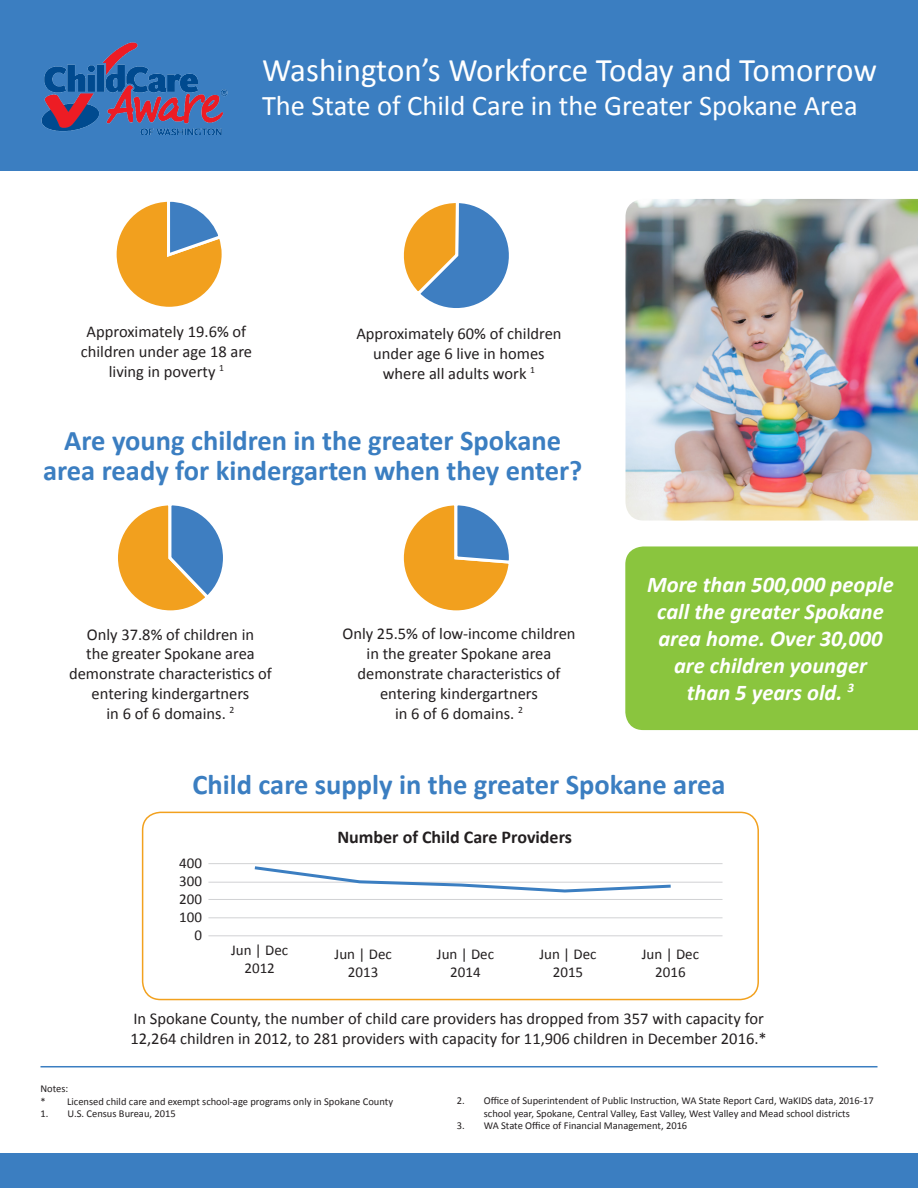
<style>
.page{position:relative;width:918px;height:1188px;background:#fff}
.page>*{position:absolute;margin:0;border:0;box-sizing:border-box;transform-origin:0 0}
.t1{font:33px "Calibri";color:#fff}
.t2{font:700 28.5px/30px "Calibri";color:#3b7ec1;text-align:center}
.t3{font:28.5px "Calibri";color:#fff}
.t4{font:italic 700 22.5px/27px "Calibri";color:#fff;text-align:center}
.t5{font:700 18px "Calibri";color:#231f20}
.t6{font:16.5px/19.8px "Calibri";color:#231f20;text-align:center}
.t7{font:15px "Calibri";color:#231f20}
.t8{font:10.5px/12.6px "Calibri";color:#231f20;text-align:center}
</style>
<div class="page">
<div style="left:0;top:0;width:918px;height:171px;background:#3b7ec1"></div>
<div style="left:0;top:1153px;width:918px;height:35px;background:#3b7ec1"></div>
<img style="left:41px;top:42px;width:187px;height:92px">
<hr style="left:40px;top:1066px;width:838px;height:1px;background:#3b7ec1">
<svg style="left:116px;top:201px;width:106px;height:106px"></svg>
<svg style="left:403px;top:203px;width:106px;height:105px"></svg>
<svg style="left:118px;top:505px;width:105px;height:106px"></svg>
<svg style="left:403px;top:505px;width:106px;height:106px"></svg>
<img style="left:626px;top:199px;width:292px;height:322px">
<div style="left:142px;top:812px;width:617px;height:188px;border:2px solid #f2a11e;border-radius:18px"></div>
<hr style="left:208px;top:863px;width:515px;height:1px;background:#d1d2d4">
<hr style="left:208px;top:882px;width:515px;height:1px;background:#d1d2d4">
<hr style="left:208px;top:899px;width:515px;height:1px;background:#d1d2d4">
<hr style="left:208px;top:918px;width:515px;height:1px;background:#d1d2d4">
<hr style="left:208px;top:936px;width:515px;height:1px;background:#d1d2d4">
<svg style="left:252px;top:866px;width:422px;height:27px"></svg>
<div style="left:625px;top:546px;width:293px;height:184px;background:#8ac53e"></div>
<p class="t1" style="left:262px;top:49px;width:616px">Washington’s Workforce Today and Tomorrow</p>
<p class="t3" style="left:262px;top:87px;width:597px">The State of Child Care in the Greater Spokane Area</p>
<p class="t6" style="left:87px;top:322px;width:161px">Approximately 19.6% of</p>
<p class="t6" style="left:81px;top:342px;width:173px">children under age 18 are</p>
<p class="t6" style="left:109px;top:362px;width:117px">living in poverty <sup>1</sup></p>
<p class="t6" style="left:356px;top:324px;width:207px">Approximately 60% of children</p>
<p class="t6" style="left:373px;top:344px;width:173px">under age 6 live in homes</p>
<p class="t6" style="left:383px;top:363px;width:154px">where all adults work <sup>1</sup></p>
<p class="t2" style="left:43px;top:426px;width:541px">Are young children in the greater Spokane area ready for kindergarten when they enter?</p>
<p class="t6" style="left:69px;top:624px;width:204px">Only 37.8% of children in<br>the greater Spokane area demonstrate characteristics of entering kindergartners</p>
<p class="t6" style="left:107px;top:703px;width:129px">in 6 of 6 domains. <sup>2</sup></p>
<p class="t6" style="left:342px;top:624px;width:235px">Only 25.5% of low-income children in the greater Spokane area demonstrate characteristics of entering kindergartners</p>
<p class="t6" style="left:395px;top:703px;width:129px">in 6 of 6 domains. <sup>2</sup></p>
<p class="t4" style="left:647px;top:571px;width:248px">More than 500,000 people call the greater Spokane area home. Over 30,000 are children younger</p>
<p class="t4" style="left:687px;top:679px;width:169px">than 5 years old. <sup>3</sup></p>
<p class="t2" style="left:192px;top:770px;width:535px">Child care supply in the greater Spokane area</p>
<p class="t7" style="left:179px;top:854px;width:24px">400</p>
<p class="t7" style="left:179px;top:872px;width:24px">300</p>
<p class="t7" style="left:179px;top:890px;width:24px">200</p>
<p class="t7" style="left:179px;top:908px;width:24px">100</p>
<p class="t7" style="left:194px;top:926px;width:9px">0</p>
<p class="t7" style="left:231px;top:940px;width:59px">Jun | Dec</p>
<p class="t7" style="left:245px;top:958px;width:32px">2012</p>
<p class="t5" style="left:337px;top:825px;width:236px">Number of Child Care Providers</p>
<p class="t7" style="left:335px;top:945px;width:59px">Jun | Dec</p>
<p class="t7" style="left:348px;top:963px;width:32px">2013</p>
<p class="t7" style="left:437px;top:945px;width:59px">Jun | Dec</p>
<p class="t7" style="left:450px;top:963px;width:32px">2014</p>
<p class="t7" style="left:539px;top:945px;width:59px">Jun | Dec</p>
<p class="t7" style="left:553px;top:963px;width:32px">2015</p>
<p class="t7" style="left:642px;top:945px;width:59px">Jun | Dec</p>
<p class="t7" style="left:655px;top:963px;width:32px">2016</p>
<p class="t6" style="left:130px;top:1009px;width:638px;text-align:left">In Spokane County, the number of child care providers has dropped from 357 with capacity for<br>12,264 children in 2012, to 281 providers with capacity for 11,906 children in December 2016.*</p>
<p class="t8" style="left:40px;top:1082px;width:29px">Notes:</p>
<p class="t8" style="left:40px;top:1095px;width:354px">* Licensed child care and exempt school-age programs only in Spokane County</p>
<p class="t8" style="left:40px;top:1108px;width:137px">1. U.S. Census Bureau, 2015</p>
<p class="t8" style="left:457px;top:1095px;width:418px">2. Office of Superintendent of Public Instruction, WA State Report Card, WaKIDS data, 2016-17 school year, Spokane, Central Valley, East Valley, West Valley and Mead school districts</p>
<p class="t8" style="left:457px;top:1120px;width:232px">3. WA State Office of Financial Management, 2016</p>
</div>
